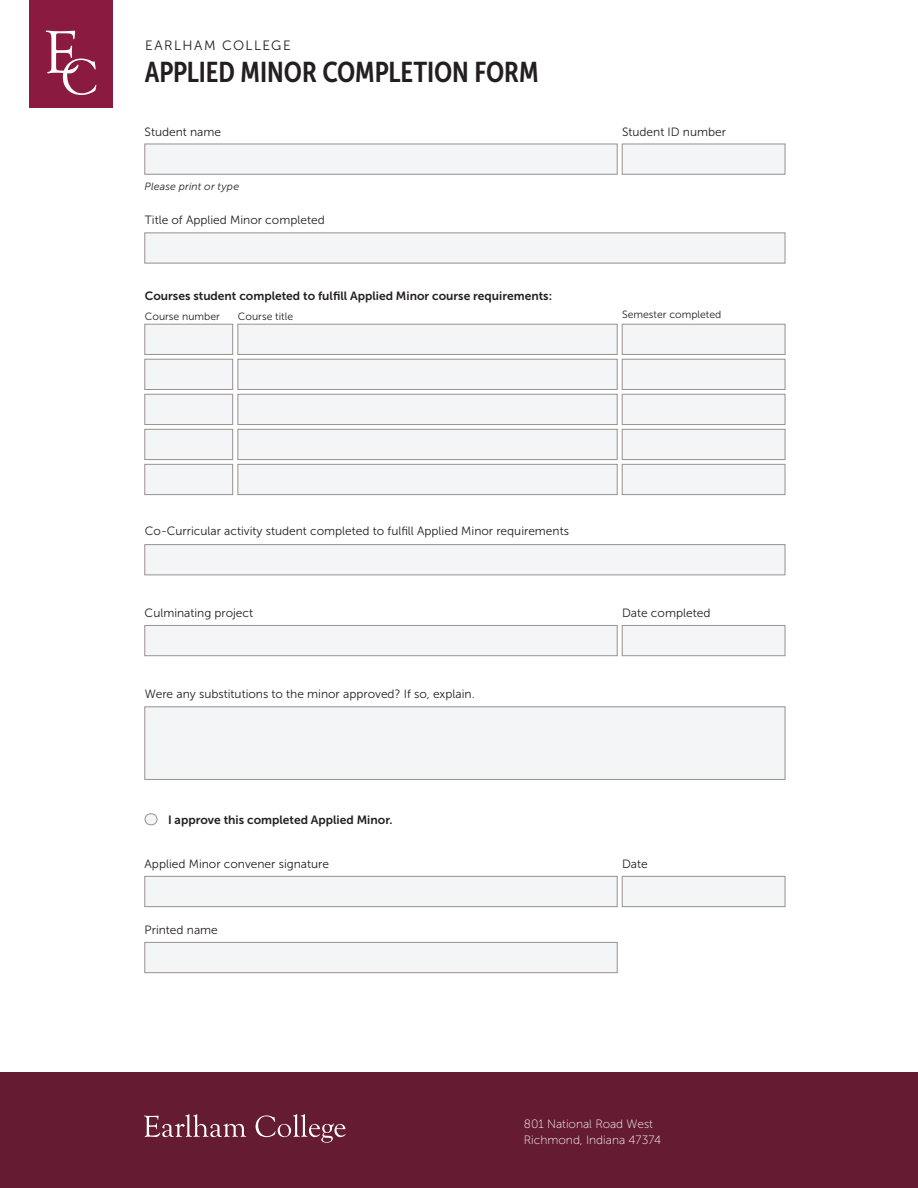
<style>
.page{position:relative;width:918px;height:1188px;background:#fff}
.page>*{position:absolute;margin:0;border:0;box-sizing:border-box;transform-origin:0 0}
.Subhead_1{font:28.5px "Museo Sans Cond 700";letter-spacing:-.005em;color:#231f20}
.Subhead_1-2{font:13.5px "Museo Sans 300";letter-spacing:.11em;color:#231f20}
.t1{font:12px "Museo Sans 300";color:#231f20}
.t2{font:12px "Museo Sans 700";color:#231f20}
.contact_info{font:12px "Museo Sans 100";color:#fff}
.t3{font:10.5px "Museo Sans 300";color:#231f20}
.App__Text{font:italic 10.5px "Museo Sans 300";letter-spacing:.015em;color:#231f20}
</style>
<div class="page">
<div style="left:0;top:1073px;width:918px;height:115px;background:#651c32"></div>
<div style="left:30px;top:0;width:83px;height:108px;background:#8a1a3f"></div>
<svg style="left:46px;top:31px;width:50px;height:64px"></svg>
<div style="left:145px;top:144px;width:472px;height:30px;background:#f3f5f6;border:1px solid #999190"></div>
<div style="left:145px;top:876px;width:472px;height:31px;background:#f3f5f6;border:1px solid #999190"></div>
<div style="left:145px;top:942px;width:472px;height:31px;background:#f3f5f6;border:1px solid #999190"></div>
<div style="left:145px;top:625px;width:472px;height:31px;background:#f3f5f6;border:1px solid #999190"></div>
<div style="left:622px;top:144px;width:163px;height:30px;background:#f3f5f6;border:1px solid #999190"></div>
<div style="left:622px;top:876px;width:163px;height:31px;background:#f3f5f6;border:1px solid #999190"></div>
<div style="left:622px;top:625px;width:163px;height:31px;background:#f3f5f6;border:1px solid #999190"></div>
<div style="left:622px;top:324px;width:163px;height:31px;background:#f3f5f6;border:1px solid #999190"></div>
<div style="left:622px;top:394px;width:163px;height:31px;background:#f3f5f6;border:1px solid #999190"></div>
<div style="left:622px;top:359px;width:163px;height:31px;background:#f3f5f6;border:1px solid #999190"></div>
<div style="left:622px;top:429px;width:163px;height:31px;background:#f3f5f6;border:1px solid #999190"></div>
<div style="left:622px;top:464px;width:163px;height:31px;background:#f3f5f6;border:1px solid #999190"></div>
<div style="left:145px;top:233px;width:640px;height:30px;background:#f3f5f6"></div>
<div style="left:145px;top:707px;width:640px;height:73px;background:#f3f5f6;border:1px solid #999190"></div>
<div style="left:145px;top:814px;width:12px;height:11px;background:#f3f5f6;border-radius:6px"></div>
<div style="left:145px;top:814px;width:12px;height:11px;border:1px solid #999190;border-radius:6px"></div>
<div style="left:145px;top:544px;width:640px;height:31px;background:#f3f5f6;border:1px solid #999190"></div>
<div style="left:145px;top:324px;width:88px;height:31px;background:#f3f5f6;border:1px solid #999190"></div>
<div style="left:145px;top:394px;width:88px;height:31px;background:#f3f5f6;border:1px solid #999190"></div>
<div style="left:145px;top:359px;width:88px;height:31px;background:#f3f5f6;border:1px solid #999190"></div>
<div style="left:145px;top:429px;width:88px;height:31px;background:#f3f5f6;border:1px solid #999190"></div>
<div style="left:145px;top:464px;width:88px;height:31px;background:#f3f5f6;border:1px solid #999190"></div>
<div style="left:238px;top:324px;width:379px;height:31px;background:#f3f5f6;border:1px solid #999190"></div>
<div style="left:238px;top:394px;width:379px;height:31px;background:#f3f5f6;border:1px solid #999190"></div>
<div style="left:238px;top:359px;width:379px;height:31px;background:#f3f5f6;border:1px solid #999190"></div>
<div style="left:238px;top:429px;width:379px;height:31px;background:#f3f5f6;border:1px solid #999190"></div>
<div style="left:238px;top:464px;width:379px;height:31px;background:#f3f5f6;border:1px solid #999190"></div>
<svg style="left:144px;top:1114px;width:102px;height:23px"></svg>
<svg style="left:256px;top:1114px;width:90px;height:29px"></svg>
<p class="Subhead_1-2" style="left:145px;top:38px;width:147px">EARLHAM COLLEGE</p>
<p class="Subhead_1" style="left:145px;top:56px;width:395px">APPLIED MINOR COMPLETION FORM</p>
<p class="t1" style="left:145px;top:125px;width:78px">Student name</p>
<p class="App__Text" style="left:145px;top:181px;width:96px">Please print or type</p>
<p class="t1" style="left:145px;top:213px;width:181px">Title of Applied Minor completed</p>
<p class="t2" style="left:145px;top:289px;width:409px">Courses student completed to fulfill Applied Minor course requirements:</p>
<p class="t3" style="left:145px;top:311px;width:77px">Course number</p>
<p class="t3" style="left:238px;top:311px;width:57px">Course title</p>
<p class="t1" style="left:622px;top:125px;width:106px">Student ID number</p>
<p class="t3" style="left:622px;top:308px;width:101px">Semester completed</p>
<p class="t1" style="left:145px;top:525px;width:426px">Co-Curricular activity student completed to fulfill Applied Minor requirements</p>
<p class="t1" style="left:145px;top:606px;width:110px">Culminating project</p>
<p class="t1" style="left:145px;top:687px;width:331px">Were any substitutions to the minor approved? If so, explain.</p>
<p class="t2" style="left:168px;top:814px;width:226px">I approve this completed Applied Minor.</p>
<p class="t1" style="left:145px;top:857px;width:186px">Applied Minor convener signature</p>
<p class="t1" style="left:145px;top:923px;width:75px">Printed name</p>
<p class="t1" style="left:622px;top:606px;width:90px">Date completed</p>
<p class="t1" style="left:622px;top:857px;width:27px">Date</p>
<p class="contact_info" style="left:524px;top:1117px;width:131px">801 National Road West</p>
<p class="contact_info" style="left:524px;top:1134px;width:139px">Richmond, Indiana 47374</p>
</div>
